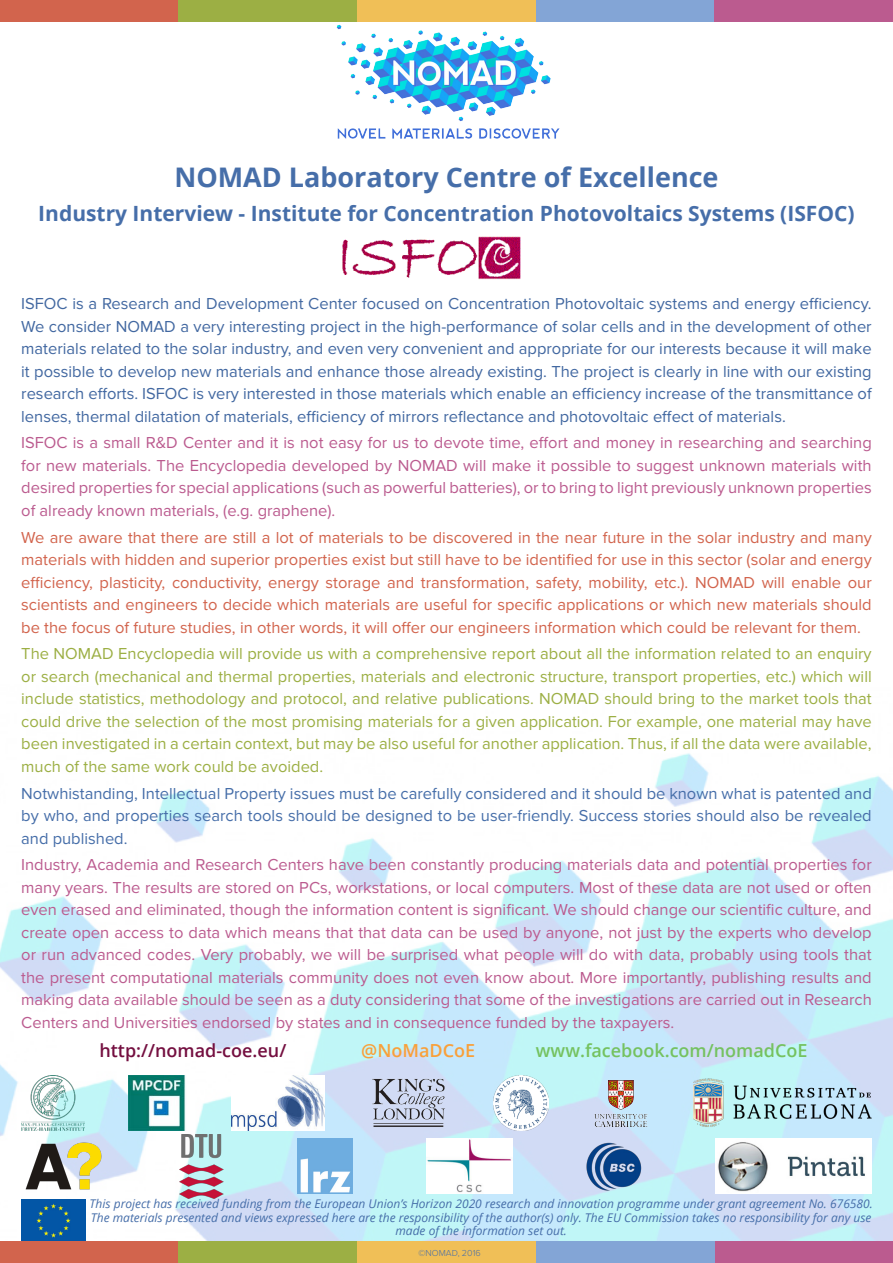
<style>
.page{position:relative;width:893px;height:1263px;background:#fff}
.page>*{position:absolute;margin:0;border:0;box-sizing:border-box;transform-origin:0 0}
.t1{font:700 27px "Open Sans";color:#466ea9}
.t2{font:700 21px "Open Sans";color:#466ea9}
.t3{font:600 18px "Open Sans";color:#75c260}
.t4{font:600 18px "Open Sans";color:#740f40}
.t5{font:600 18px "Open Sans";color:#f9a03a}
.t6{font:16.5px/22.5px "Proxima Nova";color:#bb5b8f;text-align:justify}
.t7{font:16.5px/22.5px "Proxima Nova";color:#4268a1;text-align:justify}
.t8{font:16.5px/22.5px "Proxima Nova";color:#9caf44;text-align:justify}
.t9{font:16.5px/22.5px "Proxima Nova";color:#d2644d;text-align:justify}
.t10{font:16.5px/22.5px "Proxima Nova";color:#466ea9;text-align:justify}
.t11{font:italic 12px/13.5px "Open Sans";color:#466ea9;text-align:center}
.t12{font:300 9px "Proxima Nova";color:#466ea9}
</style>
<div class="page">
<img style="left:0;top:753px;width:893px;height:489px">
<img style="left:336px;top:24px;width:224px;height:115px">
<img style="left:21px;top:1199px;width:64px;height:41px">
<div style="left:0;top:0;width:179px;height:22px;background:#d2644d"></div>
<div style="left:179px;top:0;width:178px;height:22px;background:#9caf44"></div>
<div style="left:357px;top:0;width:179px;height:22px;background:#f0bf57"></div>
<div style="left:536px;top:0;width:178px;height:22px;background:#83a5d6"></div>
<div style="left:714px;top:0;width:179px;height:22px;background:#bb5b8f"></div>
<div style="left:0;top:1242px;width:179px;height:21px;background:#d2644d"></div>
<div style="left:179px;top:1242px;width:178px;height:21px;background:#9caf44"></div>
<div style="left:357px;top:1242px;width:179px;height:21px;background:#f0bf57"></div>
<div style="left:714px;top:1242px;width:179px;height:21px;background:#bb5b8f"></div>
<img style="left:129px;top:1075px;width:57px;height:55px">
<img style="left:231px;top:1075px;width:93px;height:55px">
<img style="left:21px;top:1075px;width:63px;height:55px">
<img style="left:369px;top:1075px;width:80px;height:55px">
<img style="left:494px;top:1075px;width:55px;height:55px">
<img style="left:593px;top:1075px;width:56px;height:55px">
<img style="left:693px;top:1075px;width:179px;height:55px">
<img style="left:586px;top:1141px;width:55px;height:50px">
<img style="left:298px;top:1139px;width:55px;height:55px">
<img style="left:427px;top:1139px;width:85px;height:55px">
<img style="left:180px;top:1134px;width:44px;height:64px">
<img style="left:21px;top:1139px;width:85px;height:55px">
<img style="left:715px;top:1139px;width:157px;height:55px">
<div style="left:536px;top:1242px;width:178px;height:21px;background:#83a5d6"></div>
<img style="left:342px;top:236px;width:179px;height:44px">
<p class="t1" style="left:174px;top:158px;width:546px">NOMAD Laboratory Centre of Excellence</p>
<p class="t2" style="left:38px;top:198px;width:818px">Industry Interview - Institute for Concentration Photovoltaics Systems (ISFOC)</p>
<p class="t7" style="left:21px;top:293px;width:852px">ISFOC is a Research and Development Center focused on Concentration Photovoltaic systems and energy efficiency.<br>We consider NOMAD a very interesting project in the high-performance of solar cells and in the development of other materials related to the solar industry, and even very convenient and appropriate for our interests because it will make it possible to develop new materials and enhance those already existing. The project is clearly in line with our existing research efforts. ISFOC is very interested in those materials which enable an efficiency increase of the transmittance of lenses, thermal dilatation of materials, efficiency of mirrors reflectance and photovoltaic effect of materials.</p>
<p class="t6" style="left:21px;top:432px;width:852px">ISFOC is a small R&amp;D Center and it is not easy for us to devote time, effort and money in researching and searching for new materials. The Encyclopedia developed by NOMAD will make it possible to suggest unknown materials with desired properties for special applications (such as powerful batteries), or to bring to light previously unknown properties of already known materials, (e.g. graphene).</p>
<p class="t9" style="left:21px;top:526px;width:852px">We are aware that there are still a lot of materials to be discovered in the near future in the solar industry and many materials with hidden and superior properties exist but still have to be identified for use in this sector (solar and energy efficiency, plasticity, conductivity, energy storage and transformation, safety, mobility, etc.). NOMAD will enable our scientists and engineers to decide which materials are useful for specific applications or which new materials should be the focus of future studies, in other words, it will offer our engineers information which could be relevant for them.</p>
<p class="t8" style="left:21px;top:643px;width:852px">The NOMAD Encyclopedia will provide us with a comprehensive report about all the information related to an enquiry or search (mechanical and thermal properties, materials and electronic structure, transport properties, etc.) which will include statistics, methodology and protocol, and relative publications. NOMAD should bring to the market tools that could drive the selection of the most promising materials for a given application. For example, one material may have been investigated in a certain context, but may be also useful for another application. Thus, if all the data were available, much of the same work could be avoided.</p>
<p class="t10" style="left:21px;top:782px;width:852px">Notwhistanding, Intellectual Property issues must be carefully considered and it should be known what is patented and by who, and properties search tools should be designed to be user-friendly. Success stories should also be revealed and published.</p>
<p class="t6" style="left:21px;top:854px;width:852px">Industry, Academia and Research Centers have been constantly producing materials data and potential properties for many years. The results are stored on PCs, workstations, or local computers. Most of these data are not used or often even erased and eliminated, though the information content is significant. We should change our scientific culture, and create open access to data which means that that data can be used by anyone, not just by the experts who develop or run advanced codes. Very probably, we will be surprised what people will do with data, probably using tools that the present computational materials community does not even know about. More importantly, publishing results and making data available should be seen as a duty considering that some of the investigations are carried out in Research Centers and Universities endorsed by states and in consequence funded by the taxpayers.</p>
<p class="t4" style="left:99px;top:1038px;width:188px">http://nomad-coe.eu/</p>
<p class="t5" style="left:361px;top:1038px;width:115px">@NoMaDCoE</p>
<p class="t3" style="left:536px;top:1038px;width:273px">www.facebook.com/nomadCoE</p>
<p class="t11" style="left:90px;top:1197px;width:785px">This project has received funding from the European Union’s Horizon 2020 research and innovation programme under grant agreement No. 676580.</p>
<p class="t11" style="left:91px;top:1210px;width:782px">The materials presented and views expressed here are the responsibility of the author(s) only. The EU Commission takes no responsibility for any use made of the information set out.</p>
<p class="t12" style="left:419px;top:1248px;width:64px">©NOMAD, 2016</p>
</div>
